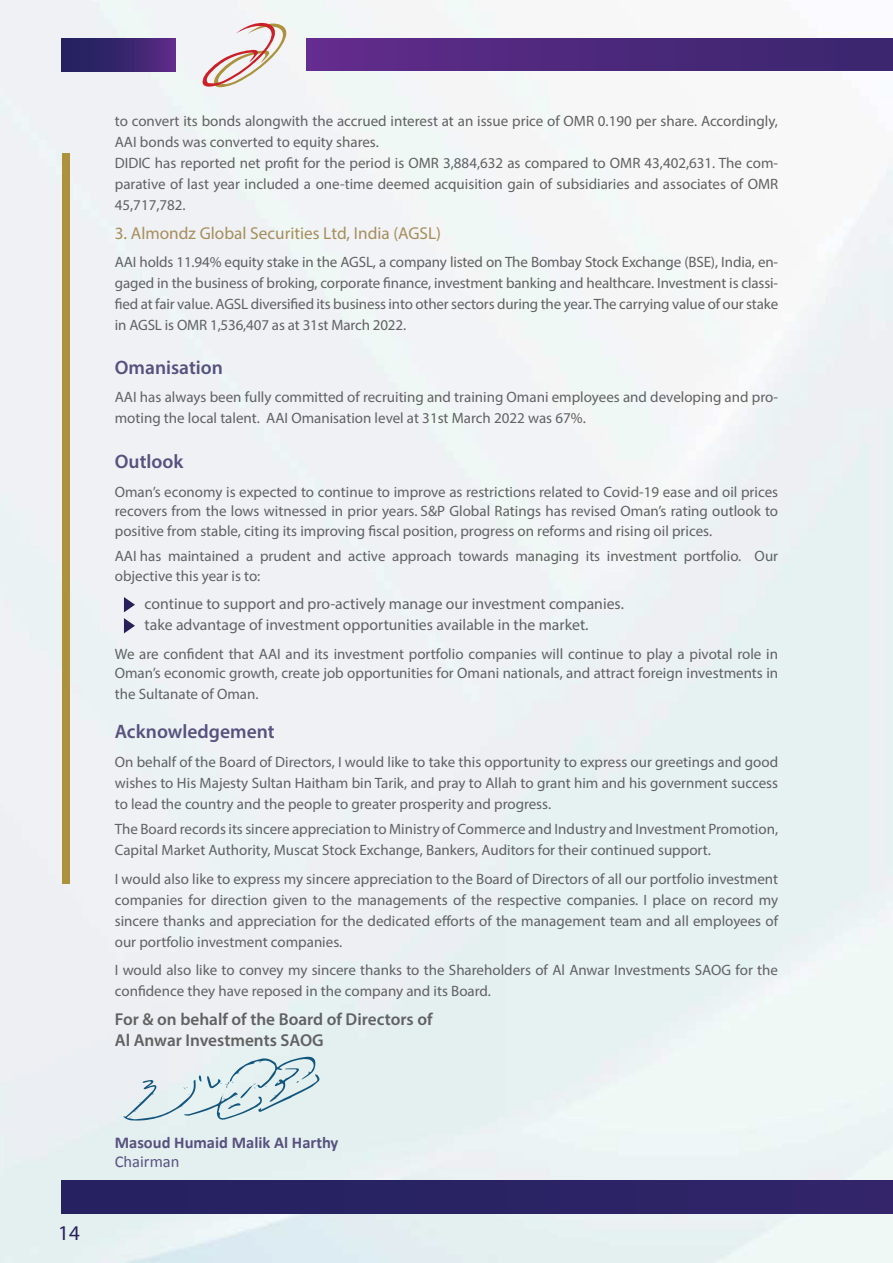
<style>
.page{position:relative;width:893px;height:1263px;background:#fff}
.page>*{position:absolute;margin:0;border:0;box-sizing:border-box;transform-origin:0 0}
.t1{font:21px "Myriad Pro";color:#29205b}
.t2{font:600 19.5px "Myriad Pro";color:#58517f}
.t3{font:600 17.25px/21px "Myriad Pro";color:#616161}
.t4{font:17.25px "Myriad Pro";color:#a68e5b}
.t5{font:700 16.5px "Calibri";color:#58517f}
.t6{font:16.5px "Calibri";color:#58517f}
.t7{font:15.75px/21px "Myriad Pro";color:#616161}
.t8{font:15px/21px "Myriad Pro";color:#616161}
</style>
<div class="page">
<img style="left:0;top:0;width:893px;height:1263px">
<div style="left:62px;top:153px;width:7px;height:731px;background:#ad923d"></div>
<svg style="left:202px;top:22px;width:89px;height:70px"></svg>
<div style="left:306px;top:39px;width:587px;height:32px;background:linear-gradient(to right,#622b8c,#39266d)"></div>
<div style="left:62px;top:39px;width:114px;height:32px;background:linear-gradient(to right,#1b215a,#582a84)"></div>
<div style="left:62px;top:1180px;width:831px;height:33px;background:#292364"></div>
<svg style="left:123px;top:1056px;width:197px;height:65px;background:#d2e1e6"></svg>
<svg style="left:124px;top:597px;width:11px;height:15px"></svg>
<svg style="left:124px;top:618px;width:11px;height:15px"></svg>
<p class="t8" style="left:115px;top:110px;width:665px">to convert its bonds alongwith the accrued interest at an issue price of OMR 0.190 per share. Accordingly, AAI bonds was converted to equity shares.<br>DIDIC has reported net profit for the period is OMR 3,884,632 as compared to OMR 43,402,631. The com&shy;parative of last year included a one-time deemed acquisition gain of subsidiaries and associates of OMR 45,717,782.</p>
<p class="t4" style="left:115px;top:222px;width:328px">3. Almondz Global Securities Ltd, India (AGSL)</p>
<p class="t8" style="left:115px;top:251px;width:665px;text-align:justify">AAI holds 11.94% equity stake in the AGSL, a company listed on The Bombay Stock Exchange (BSE), India, en&shy;gaged in the business of broking, corporate finance, investment banking and healthcare. Investment is classi&shy;fied at fair value. AGSL diversified its business into other sectors during the year. The carrying value of our stake in AGSL is OMR 1,536,407 as at 31st March 2022.</p>
<h2 class="t2" style="left:115px;top:355px;width:110px">Omanisation</h2>
<p class="t8" style="left:115px;top:386px;width:665px">AAI has always been fully committed of recruiting and training Omani employees and developing and pro&shy;moting the local talent. AAI Omanisation level at 31st March 2022 was 67%.</p>
<h2 class="t2" style="left:115px;top:449px;width:70px">Outlook</h2>
<p class="t8" style="left:115px;top:482px;width:665px;line-height:19.5px;text-align:justify">Oman’s economy is expected to continue to improve as restrictions related to Covid-19 ease and oil prices recovers from the lows witnessed in prior years. S&amp;P Global Ratings has revised Oman’s rating outlook to positive from stable, citing its improving fiscal position, progress on reforms and rising oil prices.</p>
<p class="t8" style="left:115px;top:546px;width:665px;line-height:19.5px">AAI has maintained a prudent and active approach towards managing its investment portfolio. Our objective this year is to:</p>
<p class="t7" style="left:145px;top:593px;width:481px">continue to support and pro-actively manage our investment companies. take advantage of investment opportunities available in the market.</p>
<p class="t8" style="left:115px;top:644px;width:665px;line-height:19.5px">We are confident that AAI and its investment portfolio companies will continue to play a pivotal role in<br>Oman’s economic growth, create job opportunities for Omani nationals, and attract foreign investments in</p>
<p class="t8" style="left:115px;top:683px;width:145px">the Sultanate of Oman.</p>
<h2 class="t2" style="left:115px;top:719px;width:161px">Acknowledgement</h2>
<p class="t8" style="left:115px;top:751px;width:665px;text-align:justify">On behalf of the Board of Directors, I would like to take this opportunity to express our greetings and good wishes to His Majesty Sultan Haitham bin Tarik, and pray to Allah to grant him and his government success to lead the country and the people to greater prosperity and progress.</p>
<p class="t8" style="left:115px;top:818px;width:665px">The Board records its sincere appreciation to Ministry of Commerce and Industry and Investment Promotion,<br>Capital Market Authority, Muscat Stock Exchange, Bankers, Auditors for their continued support.</p>
<p class="t8" style="left:115px;top:868px;width:665px;text-align:justify">I would also like to express my sincere appreciation to the Board of Directors of all our portfolio investment companies for direction given to the managements of the respective companies. I place on record my sincere thanks and appreciation for the dedicated efforts of the management team and all employees of our portfolio investment companies.</p>
<p class="t8" style="left:115px;top:959px;width:665px">I would also like to convey my sincere thanks to the Shareholders of Al Anwar Investments SAOG for the confidence they have reposed in the company and its Board.</p>
<p class="t3" style="left:115px;top:1008px;width:319px">For &amp; on behalf of the Board of Directors of<br>Al Anwar Investments SAOG</p>
<h1 class="t1" style="left:58px;top:1220px;width:23px">14</h1>
<p class="t5" style="left:115px;top:1132px;width:225px">Masoud Humaid Malik Al Harthy</p>
<p class="t6" style="left:115px;top:1151px;width:66px">Chairman</p>
</div>
